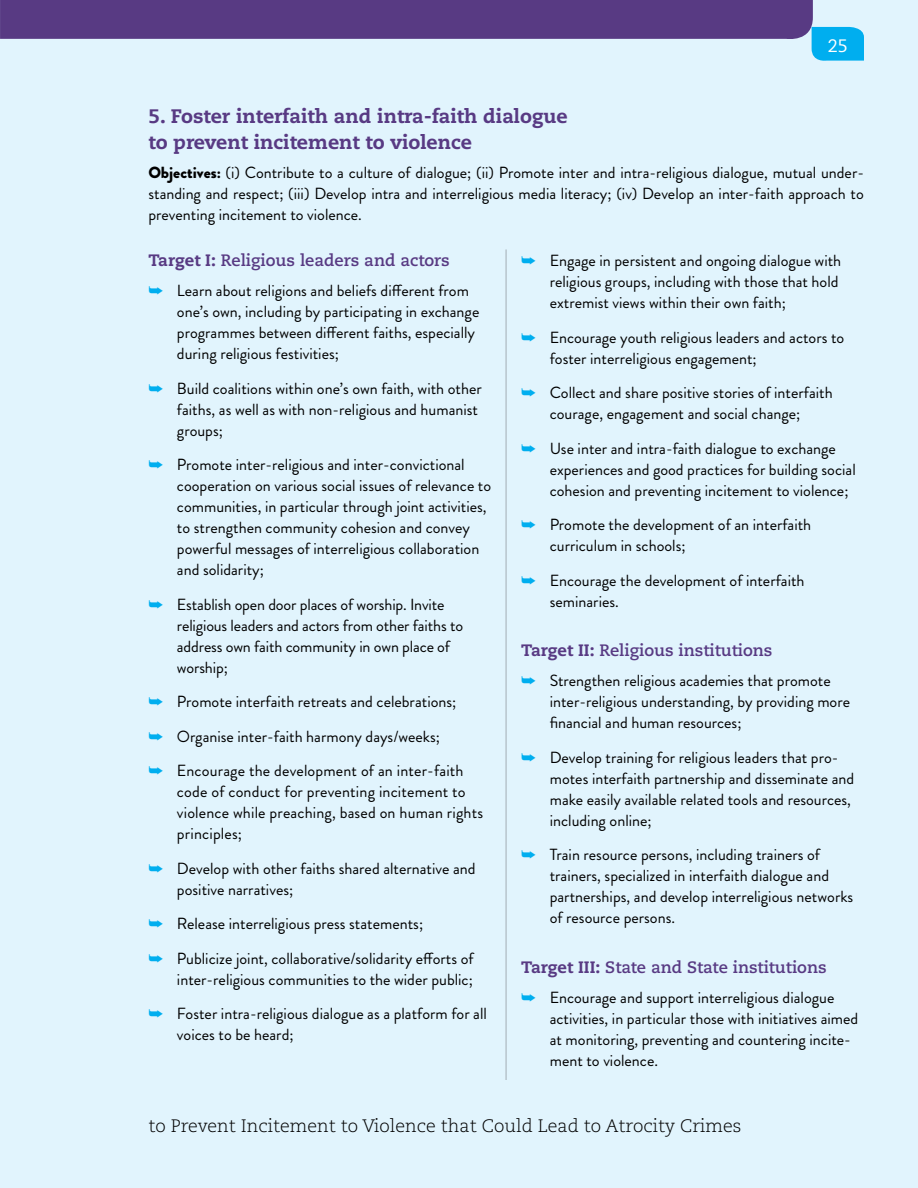
<style>
.page{position:relative;width:918px;height:1188px;background:#e1f4fd}
.page>*{position:absolute;margin:0;border:0;box-sizing:border-box;transform-origin:0 0}
.t1{font:800 19.5px/25.5px "Caecilia LT Std";color:#583a83}
.t2{font:300 18px "Caecilia LT Std";color:#000}
.t3{font:18px "Caecilia LT Std";color:#fff}
.t4{font:700 16.5px "Caecilia LT Std";color:#583a83}
.t5{font:16.2px/21px "Brandon Grotesque";color:#000}
.s1{font-weight:900}
.s2{font-weight:800}
.s3{color:#00aeef}
</style>
<div class="page">
<svg style="left:0;top:0;width:864px;height:61px"></svg>
<hr style="left:506px;top:249px;width:1px;height:831px;background:#a2acb4">
<p class="t3" style="left:828px;top:35px;width:22px">25</p>
<p class="t1" style="left:148px;top:103px;width:421px">5. Foster interfaith and intra-faith dialogue to prevent incitement to violence</p>
<p class="t5" style="left:148px;top:163px;width:717px;text-align:justify"><span class="s1">Objectives:</span> (i) Contribute to a culture of dialogue; (ii) Promote inter and intra-religious dialogue, mutual under&shy;standing and respect; (iii) Develop intra and interreligious media literacy; (iv) Develop an inter-faith approach to preventing incitement to violence.</p>
<p class="t4" style="left:148px;top:251px;width:303px"><span class="s2">Target I:</span> Religious leaders and actors</p>
<p class="t5" style="left:177px;top:281px;width:304px;text-indent:-28px"><span class="s3">➥</span> Learn about religions and beliefs different from one’s own, including by participating in exchange programmes between different faiths, especially during religious festivities;</p>
<p class="t5" style="left:177px;top:378px;width:306px;text-indent:-28px"><span class="s3">➥</span> Build coalitions within one’s own faith, with other faiths, as well as with non-religious and humanist groups;</p>
<p class="t5" style="left:177px;top:455px;width:316px;text-indent:-28px"><span class="s3">➥</span> Promote inter-religious and inter-convictional cooperation on various social issues of relevance to communities, in particular through joint activities, to strengthen community cohesion and convey powerful messages of interreligious collaboration and solidarity;</p>
<p class="t5" style="left:177px;top:594px;width:288px;text-indent:-28px"><span class="s3">➥</span> Establish open door places of worship. Invite religious leaders and actors from other faiths to address own faith community in own place of worship;</p>
<p class="t5" style="left:148px;top:685px;width:317px;line-height:34.5px"><span class="s3">➥</span> Promote interfaith retreats and celebrations; <span class="s3">➥</span> Organise inter-faith harmony days/weeks;<br><span class="s3">➥</span> Encourage the development of an inter-faith</p>
<p class="t5" style="left:177px;top:782px;width:308px">code of conduct for preventing incitement to violence while preaching, based on human rights principles;</p>
<p class="t5" style="left:177px;top:858px;width:300px;text-indent:-28px"><span class="s3">➥</span> Develop with other faiths shared alternative and positive narratives;</p>
<p class="t5" style="left:148px;top:907px;width:327px;line-height:34.5px"><span class="s3">➥</span> Release interreligious press statements;<br><span class="s3">➥</span> Publicize joint, collaborative/solidarity efforts of</p>
<p class="t5" style="left:148px;top:962px;width:340px;line-height:34.5px;text-indent:28px">inter-religious communities to the wider public; <span class="s3">➥</span> Foster intra-religious dialogue as a platform for all</p>
<p class="t5" style="left:177px;top:1025px;width:118px">voices to be heard;</p>
<p class="t5" style="left:550px;top:250px;width:293px;text-indent:-28px"><span class="s3">➥</span> Engage in persistent and ongoing dialogue with religious groups, including with those that hold extremist views within their own faith;</p>
<p class="t5" style="left:550px;top:327px;width:296px;text-indent:-28px"><span class="s3">➥</span> Encourage youth religious leaders and actors to foster interreligious engagement;</p>
<p class="t5" style="left:521px;top:382px;width:313px;text-align:center"><span class="s3">➥</span> Collect and share positive stories of interfaith courage, engagement and social change;</p>
<p class="t5" style="left:550px;top:438px;width:308px;text-indent:-28px"><span class="s3">➥</span> Use inter and intra-faith dialogue to exchange experiences and good practices for building social cohesion and preventing incitement to violence;</p>
<p class="t5" style="left:550px;top:514px;width:263px;text-indent:-28px"><span class="s3">➥</span> Promote the development of an interfaith curriculum in schools;</p>
<p class="t5" style="left:550px;top:570px;width:256px;text-indent:-28px"><span class="s3">➥</span> Encourage the development of interfaith seminaries.</p>
<p class="t4" style="left:521px;top:641px;width:253px"><span class="s2">Target II:</span> Religious institutions</p>
<p class="t5" style="left:550px;top:670px;width:302px;text-indent:-28px"><span class="s3">➥</span> Strengthen religious academies that promote inter-religious understanding, by providing more financial and human resources;</p>
<p class="t5" style="left:550px;top:747px;width:306px;text-indent:-28px"><span class="s3">➥</span> Develop training for religious leaders that pro&shy;motes interfaith partnership and disseminate and make easily available related tools and resources, including online;</p>
<p class="t5" style="left:550px;top:844px;width:305px;text-indent:-28px"><span class="s3">➥</span> Train resource persons, including trainers of trainers, specialized in interfaith dialogue and partnerships, and develop interreligious networks of resource persons.</p>
<p class="t4" style="left:521px;top:957px;width:307px"><span class="s2">Target III:</span> State and State institutions</p>
<p class="t5" style="left:550px;top:987px;width:310px;text-indent:-28px"><span class="s3">➥</span> Encourage and support interreligious dialogue activities, in particular those with initiatives aimed at monitoring, preventing and countering incite&shy;ment to violence.</p>
<p class="t2" style="left:148px;top:1115px;width:594px">to Prevent Incitement to Violence that Could Lead to Atrocity Crimes</p>
</div>
